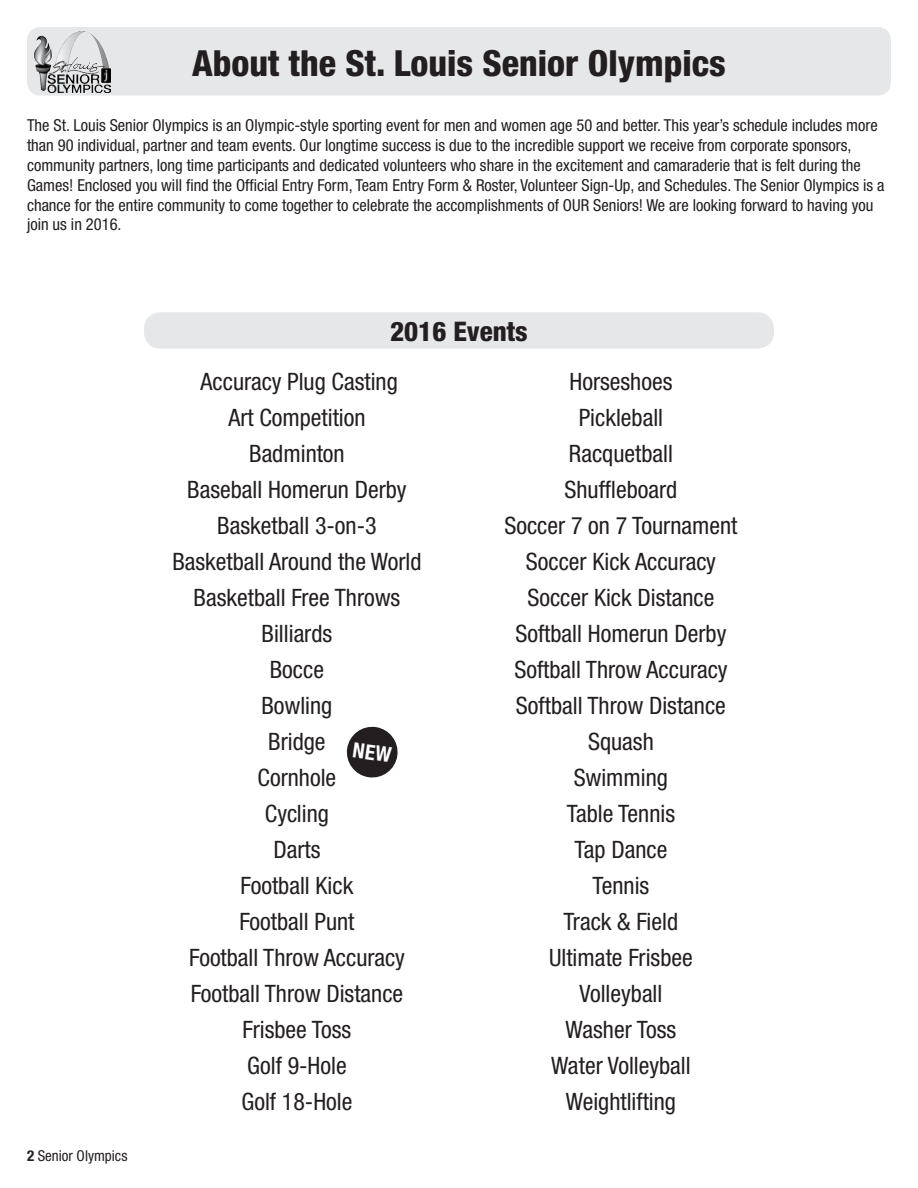
<style>
.page{position:relative;width:918px;height:1188px;background:#fff}
.page>*{position:absolute;margin:0;border:0;box-sizing:border-box;transform-origin:0 0}
.t1{font:800 condensed 36px "Helvetica Neue";color:#231f20}
.t2{font:800 condensed 27px "Helvetica Neue";color:#231f20}
.t3{font:condensed 24px/36px "Helvetica Neue";color:#231f20;text-align:center}
.t4{font:condensed 16.5px/19.8px "Helvetica Neue";color:#231f20}
.t5{font:condensed 15px "Helvetica Neue";color:#231f20}
.s1{font-weight:700}
</style>
<div class="page">
<div style="left:27px;top:27px;width:864px;height:69px;background:#e6e7e9;border-radius:14px"></div>
<img style="left:34px;top:31px;width:77px;height:61px">
<div style="left:144px;top:312px;width:630px;height:37px;background:#e6e7e9;border-radius:16px"></div>
<svg style="left:346px;top:726px;width:52px;height:52px"></svg>
<h1 class="t1" style="left:192px;top:41px;width:535px">About the St. Louis Senior Olympics</h1>
<p class="t4" style="left:27px;top:116px;width:859px">The St. Louis Senior Olympics is an Olympic-style sporting event for men and women age 50 and better. This year’s schedule includes more than 90 individual, partner and team events. Our longtime success is due to the incredible support we receive from corporate sponsors, community partners, long time participants and dedicated volunteers who share in the excitement and camaraderie that is felt during the Games! Enclosed you will find the Official Entry Form, Team Entry Form &amp; Roster, Volunteer Sign-Up, and Schedules. The Senior Olympics is a chance for the entire community to come together to celebrate the accomplishments of OUR Seniors! We are looking forward to having you join us in 2016.</p>
<h2 class="t2" style="left:390px;top:315px;width:139px">2016 Events</h2>
<p class="t5" style="left:27px;top:1147px;width:102px"><span class="s1">2</span> Senior Olympics</p>
<p class="t3" style="left:172px;top:364px;width:251px">Accuracy Plug Casting<br>Art Competition<br>Badminton<br>Baseball Homerun Derby<br>Basketball 3-on-3<br>Basketball Around the World<br>Basketball Free Throws<br>Billiards<br>Bocce<br>Bowling<br>Bridge<br>Cornhole<br>Cycling<br>Darts<br>Football Kick<br>Football Punt<br>Football Throw Accuracy<br>Football Throw Distance<br>Frisbee Toss<br>Golf 9-Hole<br>Golf 18-Hole</p>
<p class="t3" style="left:504px;top:364px;width:235px">Horseshoes<br>Pickleball<br>Racquetball<br>Shuffleboard<br>Soccer 7 on 7 Tournament<br>Soccer Kick Accuracy<br>Soccer Kick Distance<br>Softball Homerun Derby<br>Softball Throw Accuracy<br>Softball Throw Distance<br>Squash<br>Swimming<br>Table Tennis<br>Tap Dance<br>Tennis<br>Track &amp; Field<br>Ultimate Frisbee<br>Volleyball<br>Washer Toss<br>Water Volleyball<br>Weightlifting</p>
</div>
